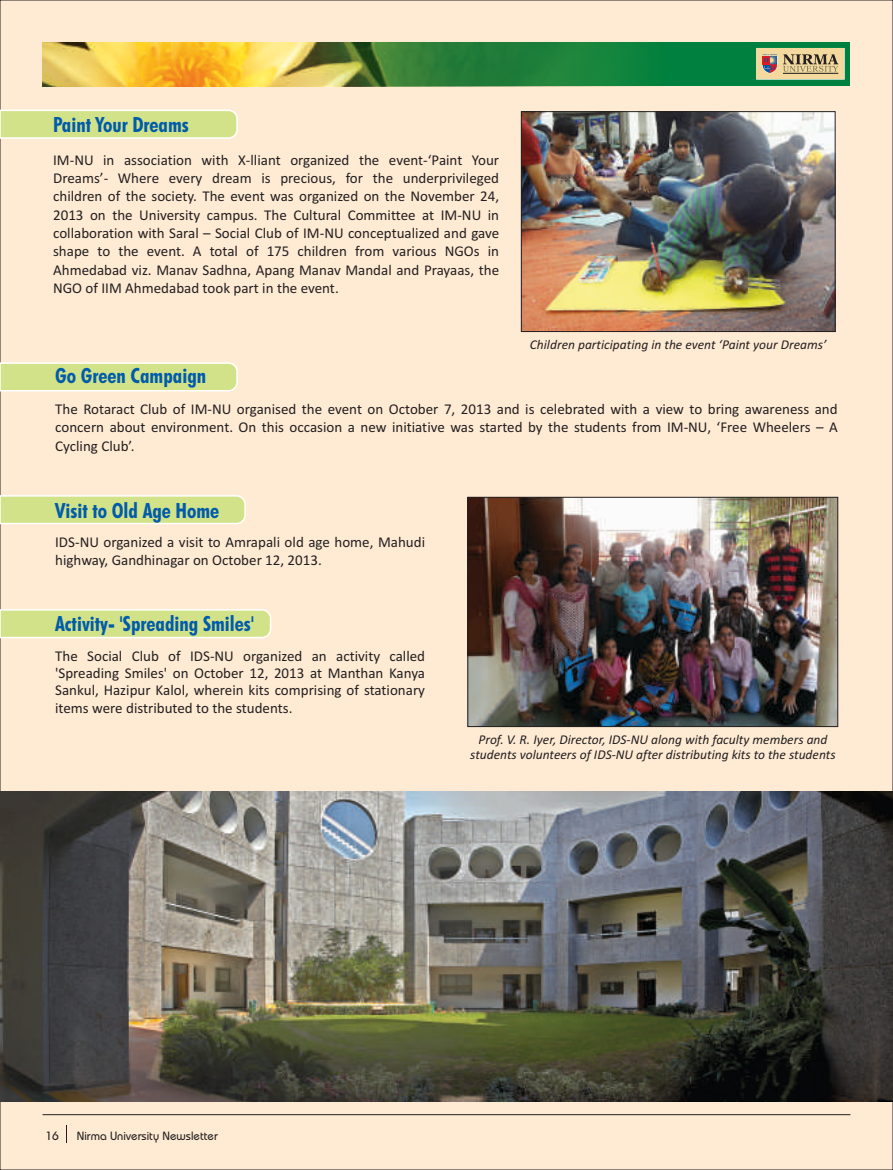
<style>
.page{position:relative;width:893px;height:1170px;background:#fff}
.page>*{position:absolute;margin:0;border:0;box-sizing:border-box;transform-origin:0 0}
.t1{font:700 condensed 21px "Futura BT";color:#005bab}
.t2{font:15px/18.3px "Calibri";color:#231f20;text-align:justify}
.t3{font:italic 13.5px/15.6px "Calibri";color:#231f20;text-align:center}
.t4{font:500 12px "Bauhaus IT Cby BT";color:#231f20}
</style>
<div class="page">
<div style="left:0;top:0;width:893px;height:1169px;background:#ffebd4"></div>
<img style="left:0;top:791px;width:893px;height:310px">
<svg style="left:0;top:109px;width:239px;height:30px;background:#d8e597"></svg>
<svg style="left:0;top:361px;width:239px;height:31px;background:#d9e599"></svg>
<img style="left:523px;top:113px;width:310px;height:217px">
<div style="left:521px;top:111px;width:314px;height:221px;border:1px solid #231f20"></div>
<img style="left:470px;top:499px;width:366px;height:225px">
<div style="left:468px;top:497px;width:370px;height:229px;border:1px solid #231f20"></div>
<svg style="left:0;top:494px;width:247px;height:31px;background:#d9e599"></svg>
<svg style="left:0;top:608px;width:272px;height:31px;background:#d9e599"></svg>
<div style="left:43px;top:43px;width:807px;height:43px;background:#00803e"></div>
<img style="left:43px;top:43px;width:596px;height:43px">
<div style="left:757px;top:49px;width:87px;height:30px;background:#f3d99e"></div>
<svg style="left:783px;top:54px;width:55px;height:18px"></svg>
<hr style="left:783px;top:73px;width:55px;height:1px;background:#231f20">
<svg style="left:762px;top:54px;width:15px;height:19px"></svg>
<hr style="left:43px;top:1114px;width:807px;height:1px;background:#231f20">
<svg style="left:66px;top:1125px;width:1px;height:17px"></svg>
<h1 class="t1" style="left:53px;top:116px;width:137px">Paint Your Dreams</h1>
<p class="t2" style="left:53px;top:152px;width:447px">IM-NU in association with X-lliant organized the event-‘Paint Your Dreams’- Where every dream is precious, for the underprivileged children of the society. The event was organized on the November 24, 2013 on the University campus. The Cultural Committee at IM-NU in collaboration with Saral – Social Club of IM-NU conceptualized and gave shape to the event. A total of 175 children from various NGOs in Ahmedabad viz. Manav Sadhna, Apang Manav Mandal and Prayaas, the NGO of IIM Ahmedabad took part in the event.</p>
<p class="t3" style="left:530px;top:337px;width:298px">Children participating in the event ‘Paint your Dreams’</p>
<h1 class="t1" style="left:55px;top:367px;width:153px">Go Green Campaign</h1>
<p class="t2" style="left:55px;top:401px;width:784px">The Rotaract Club of IM-NU organised the event on October 7, 2013 and is celebrated with a view to bring awareness and concern about environment. On this occasion a new initiative was started by the students from IM-NU, ‘Free Wheelers – A Cycling Club’.</p>
<h1 class="t1" style="left:55px;top:501px;width:166px">Visit to Old Age Home</h1>
<p class="t2" style="left:55px;top:535px;width:371px;line-height:17.4px">IDS-NU organized a visit to Amrapali old age home, Mahudi highway, Gandhinagar on October 12, 2013.</p>
<h1 class="t1" style="left:55px;top:614px;width:201px">Activity- 'Spreading Smiles'</h1>
<p class="t2" style="left:55px;top:648px;width:371px;line-height:17.4px">The Social Club of IDS-NU organized an activity called 'Spreading Smiles' on October 12, 2013 at Manthan Kanya Sankul, Hazipur Kalol, wherein kits comprising of stationary items were distributed to the students.</p>
<p class="t3" style="left:470px;top:732px;width:367px">Prof. V. R. Iyer, Director, IDS-NU along with faculty members and students volunteers of IDS-NU after distributing kits to the students</p>
<p class="t4" style="left:46px;top:1130px;width:15px">16</p>
<p class="t4" style="left:77px;top:1130px;width:143px">Nirma University Newsletter</p>
</div>
